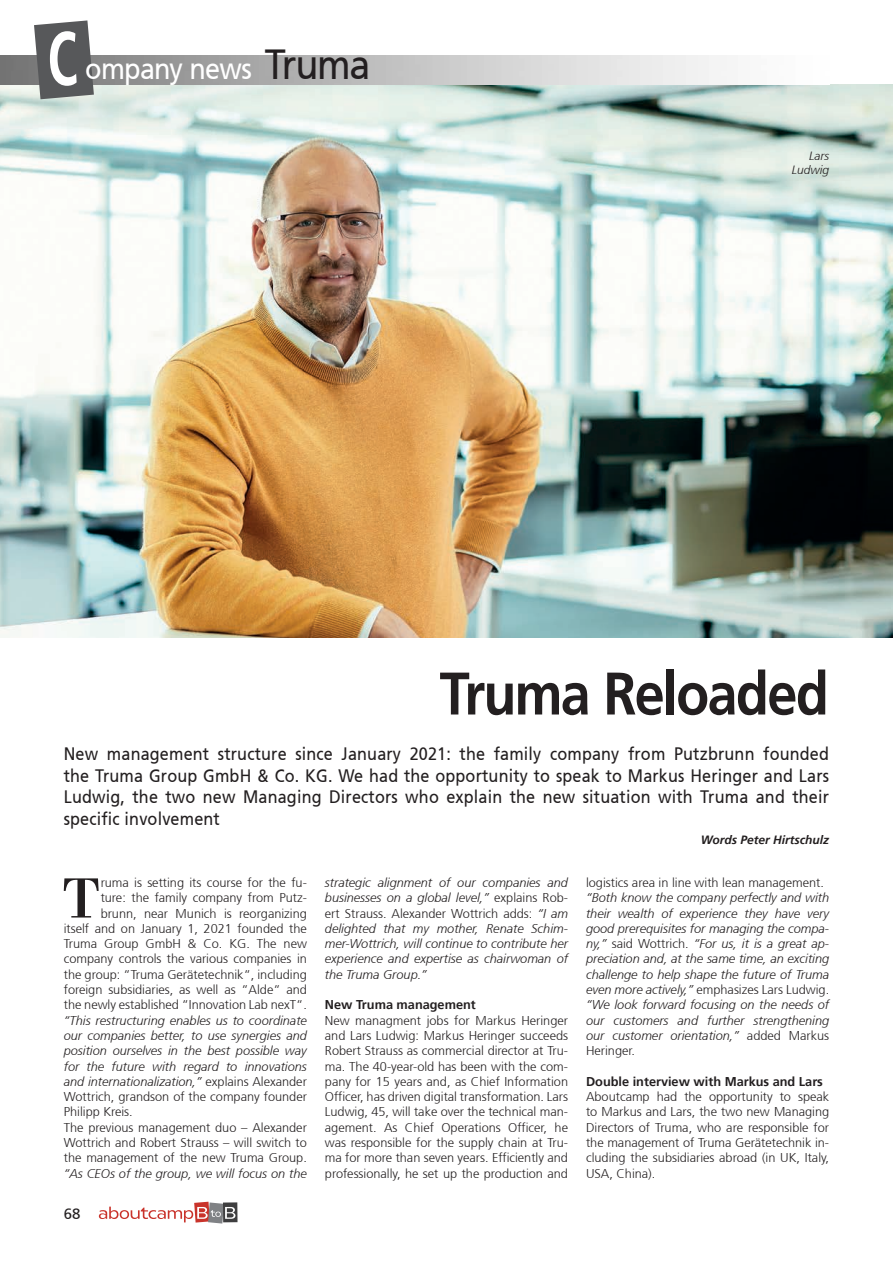
<style>
.page{position:relative;width:893px;height:1263px;background:#fff}
.page>*{position:absolute;margin:0;border:0;box-sizing:border-box;transform-origin:0 0}
.t1{font:600 condensed 75px "Radiate Sans";color:#fff;scale:.8 1}
.t2{font:700 60px "Frutiger 65";letter-spacing:-.03em;color:#231f20;scale:.9 1}
.t3{font:58.5px "Bodoni";color:#231f20}
.t4{font:42px "Frutiger 55 Roman";letter-spacing:-.035em;color:#231f20;scale:.9 1}
.t5{font:30px "Frutiger 55 Roman";letter-spacing:-.03em;color:#fff;scale:.9 1}
.t6{font:18px/21.6px "Frutiger 55 Roman";letter-spacing:.01em;color:#231f20;text-align:justify;scale:.9 1}
.t7{font:15px "Frutiger 55 Roman";color:#231f20}
.t8{font:300 12.75px/15.3px "Frutiger 45";color:#231f20;text-align:justify}
.t9{font:italic 300 12.75px/15.3px "Frutiger 46";color:#231f20;text-align:justify}
.t10{font:700 12.75px "Frutiger 65";color:#231f20}
.t11{font:italic 700 12px "Frutiger 66";color:#231f20}
.t12{font:italic 300 12px/14.4px "Frutiger 46";letter-spacing:-.005em;color:#231f20;text-align:right}
.s1{font-family:"Frutiger 45";font-style:normal}
.s2{font-family:"Frutiger 46";font-style:italic}
</style>
<div class="page">
<svg style="left:235px;top:1202px;width:2px;height:20px"></svg>
<svg style="left:99px;top:1202px;width:136px;height:21px"></svg>
<img style="left:0;top:85px;width:893px;height:553px">
<svg style="left:34px;top:20px;width:60px;height:79px;background:#6b6c6d"></svg>
<p class="t1" style="left:48px;top:3px;width:40px">C</p>
<p class="t5" style="left:85px;top:51px;width:187px">ompany news</p>
<p class="t4" style="left:265px;top:40px;width:119px">Truma</p>
<p class="t12" style="left:792px;top:149px;width:39px">Lars<br>Ludwig</p>
<p class="t2" style="left:440px;top:658px;width:434px">Truma Reloaded</p>
<p class="t6" style="left:64px;top:743px;width:852px">New management structure since January 2021: the family company from Putzbrunn founded the Truma Group GmbH &amp; Co. KG. We had the opportunity to speak to Markus Heringer and Lars Ludwig, the two new Managing Directors who explain the new situation with Truma and their specific involvement</p>
<p class="t8" style="left:64px;top:875px;width:245px;text-align:right">ruma is setting its course for the fu-<br>ture: the family company from Putz&shy;brunn, near Munich is reorganizing<br>itself and on January 1, 2021 founded the Truma Group GmbH &amp; Co. KG. The new company controls the various companies in the group: “Truma Gerätetechnik“, including foreign subsidiaries, as well as “Alde“ and the newly established “Innovation Lab nexT“.</p>
<p class="t9" style="left:64px;top:1013px;width:245px">“This restructuring enables us to coordinate our companies better, to use synergies and position ourselves in the best possible way for the future with regard to innovations and internationalization,” <span class="s1">explains Alexander Wottrich, grandson of the company founder Philipp Kreis.</span></p>
<p class="t8" style="left:64px;top:1120px;width:245px">The previous management duo – Alexander Wottrich and Robert Strauss – will switch to the management of the new Truma Group. <span class="s2">“As CEOs of the group, we will focus on the</span></p>
<p class="t3" style="left:62px;top:862px;width:41px">T</p>
<p class="t7" style="left:64px;top:1205px;width:18px">68</p>
<p class="t9" style="left:325px;top:875px;width:245px">strategic alignment of our companies and businesses on a global level,” <span class="s1">explains Rob&shy;ert Strauss. Alexander Wottrich adds:</span> “I am delighted that my mother, Renate Schim&shy;mer-Wottrich, will continue to contribute her experience and expertise as chairwoman of the Truma Group.”</p>
<p class="t10" style="left:325px;top:997px;width:152px">New Truma management</p>
<p class="t8" style="left:325px;top:1013px;width:245px">New managment jobs for Markus Heringer and Lars Ludwig: Markus Heringer succeeds Robert Strauss as commercial director at Tru&shy;ma. The 40-year-old has been with the com&shy;pany for 15 years and, as Chief Information Officer, has driven digital transformation. Lars Ludwig, 45, will take over the technical man&shy;agement. As Chief Operations Officer, he was responsible for the supply chain at Tru&shy;ma for more than seven years. Efficiently and professionally, he set up the production and</p>
<p class="t11" style="left:701px;top:833px;width:130px">Words Peter Hirtschulz</p>
<p class="t8" style="left:586px;top:875px;width:239px">logistics area in line with lean management.</p>
<p class="t9" style="left:586px;top:890px;width:245px">“Both know the company perfectly and with their wealth of experience they have very good prerequisites for managing the compa&shy;ny,” <span class="s1">said Wottrich.</span> “For us, it is a great ap&shy;preciation and, at the same time, an exciting challenge to help shape the future of Truma even more actively,” <span class="s1">emphasizes Lars Ludwig. </span>“We look forward focusing on the needs of our customers and further strengthening our customer orientation,” <span class="s1">added Markus Heringer.</span></p>
<p class="t10" style="left:586px;top:1074px;width:238px">Double interview with Markus and Lars</p>
<p class="t8" style="left:586px;top:1089px;width:245px">Aboutcamp had the opportunity to speak to Markus and Lars, the two new Managing Directors of Truma, who are responsible for the management of Truma Gerätetechnik in&shy;cluding the subsidiaries abroad (in UK, Italy, USA, China).</p>
</div>
